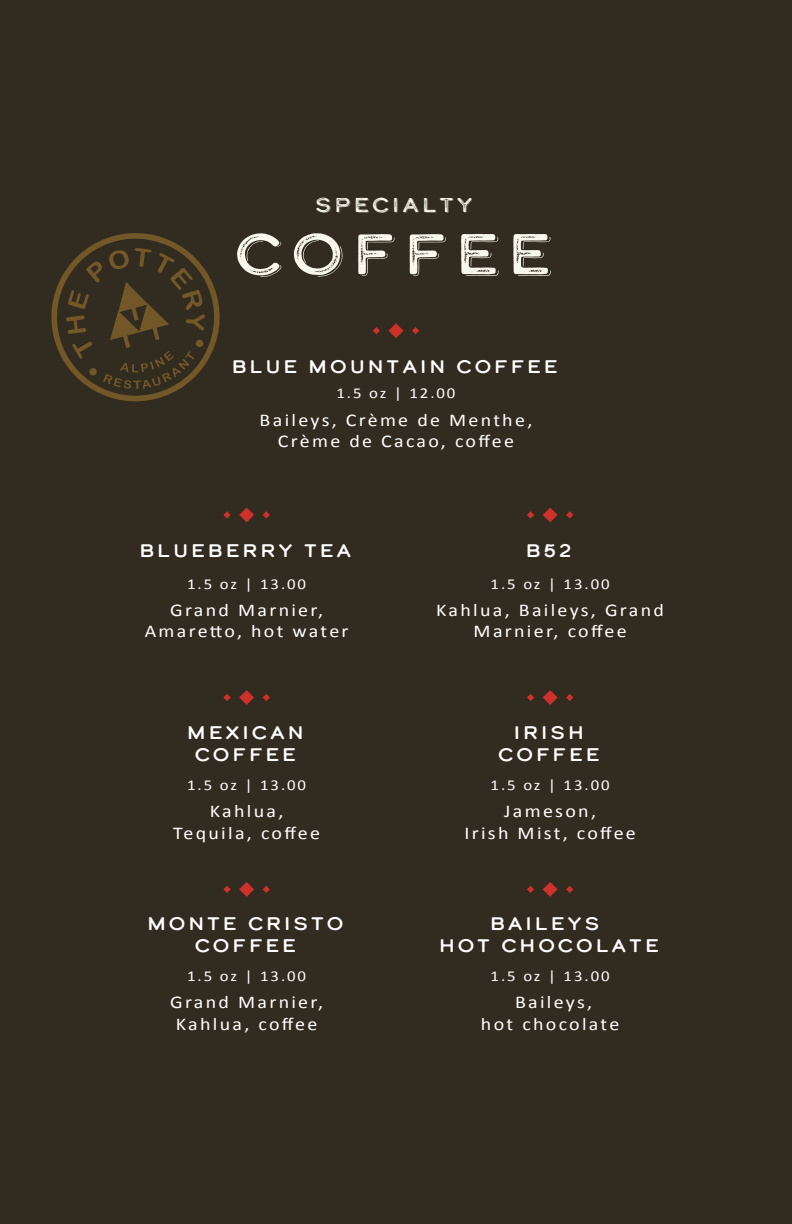
<style>
.page{position:relative;width:792px;height:1224px;background:#322c20}
.page>*{position:absolute;margin:0;border:0;box-sizing:border-box;transform-origin:0 0}
.t1{font:56.8px "Calder Dark Grit Shadow";letter-spacing:.115em;color:#f9f8ed;scale:1.11 1}
.t2{font:20px "Calder Dark Grit Shadow";letter-spacing:.115em;color:#f9f8ed;scale:1.11 1}
.t3{font:18.2px/21.8px "Calder Dark";letter-spacing:.115em;color:#fff;text-align:center;scale:1.11 1}
.t4{font:18px/21.6px "Calibri";letter-spacing:.115em;color:#fff;text-align:center;scale:1.11 1}
.t5{font:15.2px "Calibri";letter-spacing:.115em;color:#fff;scale:1.11 1}
</style>
<div class="page">
<svg style="left:51px;top:233px;width:169px;height:169px"></svg>
<svg style="left:527px;top:511px;width:7px;height:8px"></svg>
<svg style="left:566px;top:511px;width:7px;height:8px"></svg>
<svg style="left:543px;top:508px;width:15px;height:14px"></svg>
<svg style="left:223px;top:511px;width:8px;height:8px"></svg>
<svg style="left:263px;top:511px;width:7px;height:8px"></svg>
<svg style="left:239px;top:508px;width:15px;height:14px"></svg>
<svg style="left:373px;top:327px;width:7px;height:7px"></svg>
<svg style="left:412px;top:327px;width:7px;height:7px"></svg>
<svg style="left:389px;top:323px;width:14px;height:15px"></svg>
<svg style="left:527px;top:694px;width:7px;height:7px"></svg>
<svg style="left:566px;top:694px;width:7px;height:7px"></svg>
<svg style="left:543px;top:690px;width:15px;height:15px"></svg>
<svg style="left:223px;top:694px;width:8px;height:7px"></svg>
<svg style="left:263px;top:694px;width:7px;height:7px"></svg>
<svg style="left:239px;top:690px;width:15px;height:15px"></svg>
<svg style="left:527px;top:886px;width:7px;height:7px"></svg>
<svg style="left:566px;top:886px;width:7px;height:7px"></svg>
<svg style="left:543px;top:882px;width:15px;height:15px"></svg>
<svg style="left:223px;top:886px;width:8px;height:7px"></svg>
<svg style="left:263px;top:886px;width:7px;height:7px"></svg>
<svg style="left:239px;top:882px;width:15px;height:15px"></svg>
<p class="t2" style="left:315px;top:192px;width:144px">SPECIALTY</p>
<h1 class="t1" style="left:233px;top:215px;width:288px">COFFEE</h1>
<p class="t3" style="left:231px;top:355px;width:296px">BLUE MOUNTAIN COFFEE</p>
<p class="t5" style="left:336px;top:383px;width:109px">1.5 oz | 12.00</p>
<p class="t4" style="left:260px;top:409px;width:247px">Baileys, Crème de Menthe,<br>Crème de Cacao, coffee</p>
<p class="t3" style="left:139px;top:539px;width:193px">BLUEBERRY TEA</p>
<p class="t5" style="left:187px;top:573px;width:109px">1.5 oz | 13.00</p>
<p class="t4" style="left:145px;top:599px;width:185px">Grand Marnier,<br>Amaretto, hot water</p>
<p class="t3" style="left:187px;top:721px;width:107px">MEXICAN<br>COFFEE</p>
<p class="t5" style="left:187px;top:775px;width:109px">1.5 oz | 13.00</p>
<p class="t4" style="left:173px;top:800px;width:134px">Kahlua,<br>Tequila, coffee</p>
<p class="t3" style="left:147px;top:912px;width:179px">MONTE CRISTO<br>COFFEE</p>
<p class="t5" style="left:187px;top:965px;width:109px">1.5 oz | 13.00</p>
<p class="t4" style="left:170px;top:991px;width:139px">Grand Marnier,<br>Kahlua, coffee</p>
<p class="t3" style="left:526px;top:539px;width:43px">B52</p>
<p class="t5" style="left:491px;top:573px;width:109px">1.5 oz | 13.00</p>
<p class="t4" style="left:436px;top:599px;width:207px">Kahlua, Baileys, Grand<br>Marnier, coffee</p>
<p class="t3" style="left:498px;top:721px;width:93px">IRISH<br>COFFEE</p>
<p class="t5" style="left:491px;top:774px;width:109px">1.5 oz | 13.00</p>
<p class="t4" style="left:464px;top:800px;width:156px">Jameson,<br>Irish Mist, coffee</p>
<p class="t3" style="left:439px;top:912px;width:200px">BAILEYS<br>HOT CHOCOLATE</p>
<p class="t5" style="left:491px;top:965px;width:109px">1.5 oz | 13.00</p>
<p class="t4" style="left:481px;top:991px;width:126px">Baileys,<br>hot chocolate</p>
</div>
